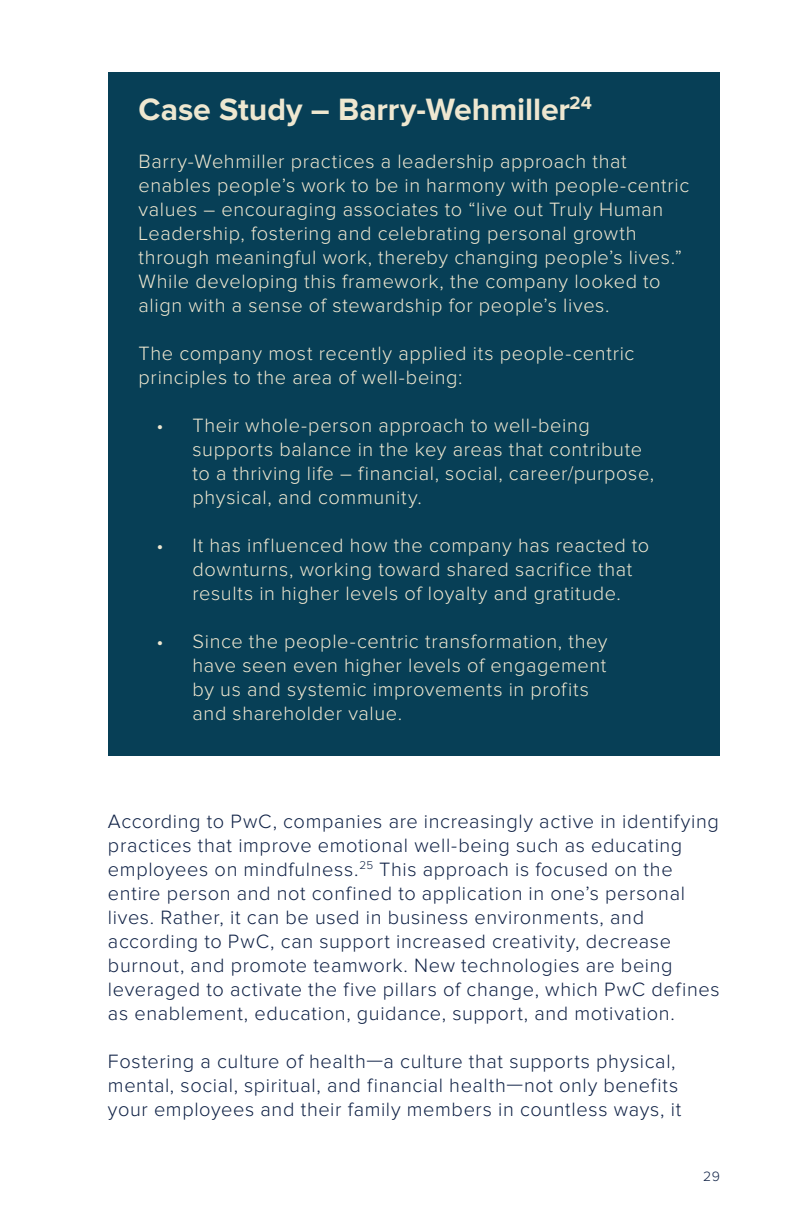
<style>
.page{position:relative;width:792px;height:1224px;background:#fff}
.page>*{position:absolute;margin:0;border:0;box-sizing:border-box;transform-origin:0 0}
.t1{font:700 32px "Proxima Nova";letter-spacing:-.005em;color:#eee7d0}
.t2{font:300 20px/24px "Proxima Nova";letter-spacing:.03em;color:#eee7d0}
.t3{font:300 20px/24px "Proxima Nova";letter-spacing:.03em;color:#102246}
.t4{font:300 14px "Proxima Nova";color:#102246}
</style>
<div class="page">
<div style="left:108px;top:72px;width:612px;height:684px;background:#073f56"></div>
<h1 class="t1" style="left:139px;top:95px;width:455px">Case Study – Barry-Wehmiller<sup>24</sup></h1>
<p class="t2" style="left:139px;top:150px;width:552px">Barry-Wehmiller practices a leadership approach that enables people’s work to be in harmony with people-centric values – encouraging associates to “live out Truly Human Leadership, fostering and celebrating personal growth through meaningful work, thereby changing people’s lives.” While developing this framework, the company looked to align with a sense of stewardship for people’s lives.</p>
<p class="t2" style="left:139px;top:342px;width:497px">The company most recently applied its people-centric principles to the area of well-being:</p>
<p class="t2" style="left:193px;top:414px;width:463px;text-indent:-36px">• Their whole-person approach to well-being supports balance in the key areas that contribute to a thriving life – financial, social, career/purpose, physical, and community.</p>
<p class="t2" style="left:193px;top:534px;width:458px;text-indent:-36px">• It has influenced how the company has reacted to downturns, working toward shared sacrifice that results in higher levels of loyalty and gratitude.</p>
<p class="t2" style="left:193px;top:630px;width:416px;text-indent:-36px">• Since the people-centric transformation, they have seen even higher levels of engagement by us and systemic improvements in profits and shareholder value.</p>
<p class="t3" style="left:108px;top:810px;width:613px">According to PwC, companies are increasingly active in identifying practices that improve emotional well-being such as educating employees on mindfulness.<sup>25</sup> This approach is focused on the entire person and not confined to application in one’s personal lives. Rather, it can be used in business environments, and according to PwC, can support increased creativity, decrease burnout, and promote teamwork. New technologies are being leveraged to activate the five pillars of change, which PwC defines as enablement, education, guidance, support, and motivation.</p>
<p class="t3" style="left:108px;top:1050px;width:575px">Fostering a culture of health—a culture that supports physical, mental, social, spiritual, and financial health—not only benefits your employees and their family members in countless ways, it</p>
<p class="t4" style="left:703px;top:1170px;width:18px">29</p>
</div>
